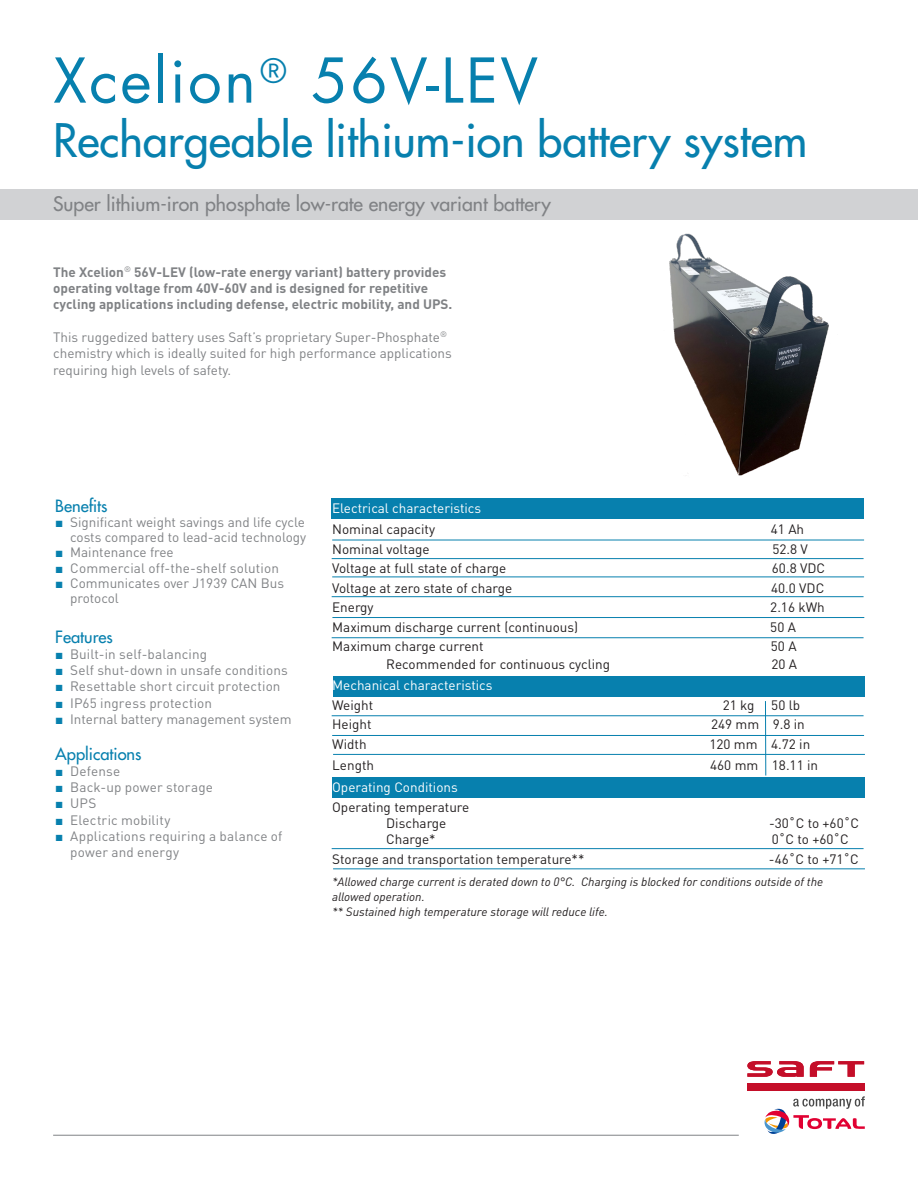
<style>
.page{position:relative;width:918px;height:1188px;background:#fff}
.page>*{position:absolute;margin:0;border:0;box-sizing:border-box;transform-origin:0 0}
.t1{font:60px "Futura Std";letter-spacing:.04em;color:#0780ae}
.t2{font:500 45px "Futura Std";color:#0780ae}
.t3{font:500 19.5px "Futura Std";color:#808285}
.t4{font:500 16.5px "Futura Std";color:#0780ae}
.t5{font:13.5px/15px "DINOT";color:#808285}
.t6{font:13.5px "DINOT";color:#231f20}
.t7{font:700 13.5px/16.2px "DINOT";color:#808285}
.t8{font:13.5px "DINOT";color:#fff}
.t9{font:italic 12px/14.4px "DINOT";color:#231f20}
.s1{font-family:"Arial";color:#0780ae}
.s2{font-family:"Times New Roman";color:#0780ae}
</style>
<div class="page">
<div style="left:332px;top:777px;width:533px;height:21px;background:#0780ae"></div>
<div style="left:333px;top:676px;width:532px;height:20px;background:#0780ae"></div>
<div style="left:332px;top:498px;width:532px;height:21px;background:#0780ae"></div>
<hr style="left:332px;top:540px;width:532px;height:1px;background:#0780ae">
<hr style="left:332px;top:558px;width:532px;height:1px;background:#0780ae">
<hr style="left:332px;top:577px;width:532px;height:1px;background:#0780ae">
<hr style="left:332px;top:596px;width:532px;height:1px;background:#0780ae">
<hr style="left:332px;top:617px;width:532px;height:1px;background:#0780ae">
<hr style="left:332px;top:637px;width:532px;height:1px;background:#0780ae">
<hr style="left:332px;top:735px;width:532px;height:1px;background:#0780ae">
<hr style="left:333px;top:754px;width:532px;height:1px;background:#0780ae">
<hr style="left:332px;top:715px;width:532px;height:1px;background:#0780ae">
<div style="left:0;top:189px;width:918px;height:30px;background:#d1d2d4"></div>
<hr style="left:53px;top:1135px;width:686px;height:1px;background:#808285">
<hr style="left:765px;top:701px;width:1px;height:75px;background:#0780ae">
<svg style="left:764px;top:1096px;width:101px;height:38px"></svg>
<svg style="left:810px;top:1061px;width:54px;height:16px"></svg>
<svg style="left:747px;top:1061px;width:57px;height:16px"></svg>
<div style="left:747px;top:1084px;width:118px;height:7px;background:#c40e29"></div>
<hr style="left:332px;top:848px;width:532px;height:1px;background:#0780ae">
<hr style="left:333px;top:868px;width:532px;height:1px;background:#0780ae">
<img style="left:669px;top:233px;width:160px;height:243px">
<p class="t1" style="left:53px;top:42px;width:486px">Xcelion<sup>®</sup> 56V-LEV</p>
<p class="t2" style="left:53px;top:112px;width:756px">Rechargeable lithium-ion battery system</p>
<p class="t3" style="left:53px;top:191px;width:499px">Super lithium-iron phosphate low-rate energy variant battery</p>
<p class="t7" style="left:53px;top:263px;width:401px">The Xcelion<sup>®</sup> 56V-LEV (low-rate energy variant) battery provides operating voltage from 40V-60V and is designed for repetitive cycling applications including defense, electric mobility, and UPS.</p>
<p class="t5" style="left:53px;top:328px;width:400px;line-height:16.5px">This ruggedized battery uses Saft’s proprietary Super-Phosphate<sup>® </sup>chemistry which is ideally suited for high performance applications requiring high levels of safety.</p>
<p class="t4" style="left:55px;top:496px;width:54px">Benefits</p>
<p class="t5" style="left:55px;top:514px;width:253px;text-align:right"><span class="s1">■</span> Significant weight savings and life cycle costs compared to lead-acid technology</p>
<p class="t5" style="left:55px;top:544px;width:120px"><span class="s1">■</span> Maintenance free</p>
<p class="t5" style="left:55px;top:560px;width:225px"><span class="s2">■</span> Commercial off-the-shelf solution</p>
<p class="t5" style="left:70px;top:575px;width:215px;text-indent:-15px"><span class="s1">■</span> Communicates over J1939 CAN Bus protocol</p>
<p class="t4" style="left:55px;top:626px;width:59px">Features</p>
<p class="t5" style="left:55px;top:646px;width:153px"><span class="s2">■</span> Built-in self-balancing</p>
<p class="t5" style="left:55px;top:662px;width:234px"><span class="s2">■</span> Self shut-down in unsafe conditions</p>
<p class="t5" style="left:55px;top:679px;width:227px"><span class="s2">■</span> Resettable short circuit protection</p>
<p class="t5" style="left:55px;top:695px;width:158px"><span class="s2">■</span> IP65 ingress protection</p>
<p class="t5" style="left:55px;top:711px;width:238px"><span class="s1">■</span> Internal battery management system</p>
<p class="t4" style="left:55px;top:743px;width:88px">Applications</p>
<p class="t5" style="left:55px;top:763px;width:67px"><span class="s2">■</span> Defense</p>
<p class="t5" style="left:55px;top:779px;width:159px"><span class="s2">■</span> Back-up power storage</p>
<p class="t5" style="left:55px;top:796px;width:43px"><span class="s2">■</span> UPS</p>
<p class="t5" style="left:55px;top:812px;width:117px"><span class="s2">■</span> Electric mobility</p>
<p class="t5" style="left:70px;top:827px;width:214px;line-height:16.2px;text-indent:-15px"><span class="s2">■</span> Applications requiring a balance of power and energy</p>
<p class="t8" style="left:332px;top:499px;width:151px">Electrical characteristics</p>
<p class="t6" style="left:332px;top:520px;width:104px">Nominal capacity</p>
<p class="t6" style="left:771px;top:520px;width:35px">41 Ah</p>
<p class="t6" style="left:332px;top:540px;width:99px">Nominal voltage</p>
<p class="t6" style="left:772px;top:540px;width:37px">52.8 V</p>
<p class="t6" style="left:332px;top:559px;width:176px">Voltage at full state of charge</p>
<p class="t6" style="left:772px;top:559px;width:55px">60.8 VDC</p>
<p class="t6" style="left:332px;top:579px;width:182px">Voltage at zero state of charge</p>
<p class="t6" style="left:771px;top:579px;width:55px">40.0 VDC</p>
<p class="t6" style="left:332px;top:598px;width:43px">Energy</p>
<p class="t6" style="left:770px;top:598px;width:56px">2.16 kWh</p>
<p class="t6" style="left:332px;top:618px;width:247px">Maximum discharge current (continuous)</p>
<p class="t6" style="left:770px;top:618px;width:27px">50 A</p>
<p class="t6" style="left:332px;top:637px;width:153px">Maximum charge current</p>
<p class="t6" style="left:771px;top:637px;width:27px">50 A</p>
<p class="t6" style="left:386px;top:655px;width:225px">Recommended for continuous cycling</p>
<p class="t6" style="left:772px;top:655px;width:27px">20 A</p>
<p class="t8" style="left:332px;top:676px;width:162px">Mechanical characteristics</p>
<p class="t6" style="left:332px;top:696px;width:42px">Weight</p>
<p class="t6" style="left:723px;top:696px;width:79px">21 kg 50 lb</p>
<p class="t6" style="left:332px;top:715px;width:41px">Height</p>
<p class="t6" style="left:711px;top:715px;width:95px">249 mm 9.8 in</p>
<p class="t6" style="left:332px;top:735px;width:36px">Width</p>
<p class="t6" style="left:709px;top:735px;width:102px">120 mm 4.72 in</p>
<p class="t6" style="left:332px;top:756px;width:43px">Length</p>
<p class="t6" style="left:710px;top:756px;width:109px">460 mm 18.11 in</p>
<p class="t8" style="left:332px;top:778px;width:127px">Operating Conditions</p>
<p class="t6" style="left:332px;top:798px;width:139px">Operating temperature</p>
<p class="t6" style="left:386px;top:814px;width:62px">Discharge</p>
<p class="t6" style="left:769px;top:814px;width:91px">-30˚C to +60˚C</p>
<p class="t6" style="left:386px;top:830px;width:51px">Charge*</p>
<p class="t6" style="left:772px;top:830px;width:79px">0˚C to +60˚C</p>
<p class="t6" style="left:332px;top:850px;width:254px">Storage and transportation temperature**</p>
<p class="t6" style="left:769px;top:850px;width:91px">-46˚C to +71˚C</p>
<p class="t9" style="left:332px;top:874px;width:493px">*Allowed charge current is derated down to 0°C. Charging is blocked for conditions outside of the allowed operation.</p>
<p class="t9" style="left:332px;top:904px;width:277px">** Sustained high temperature storage will reduce life.</p>
</div>
